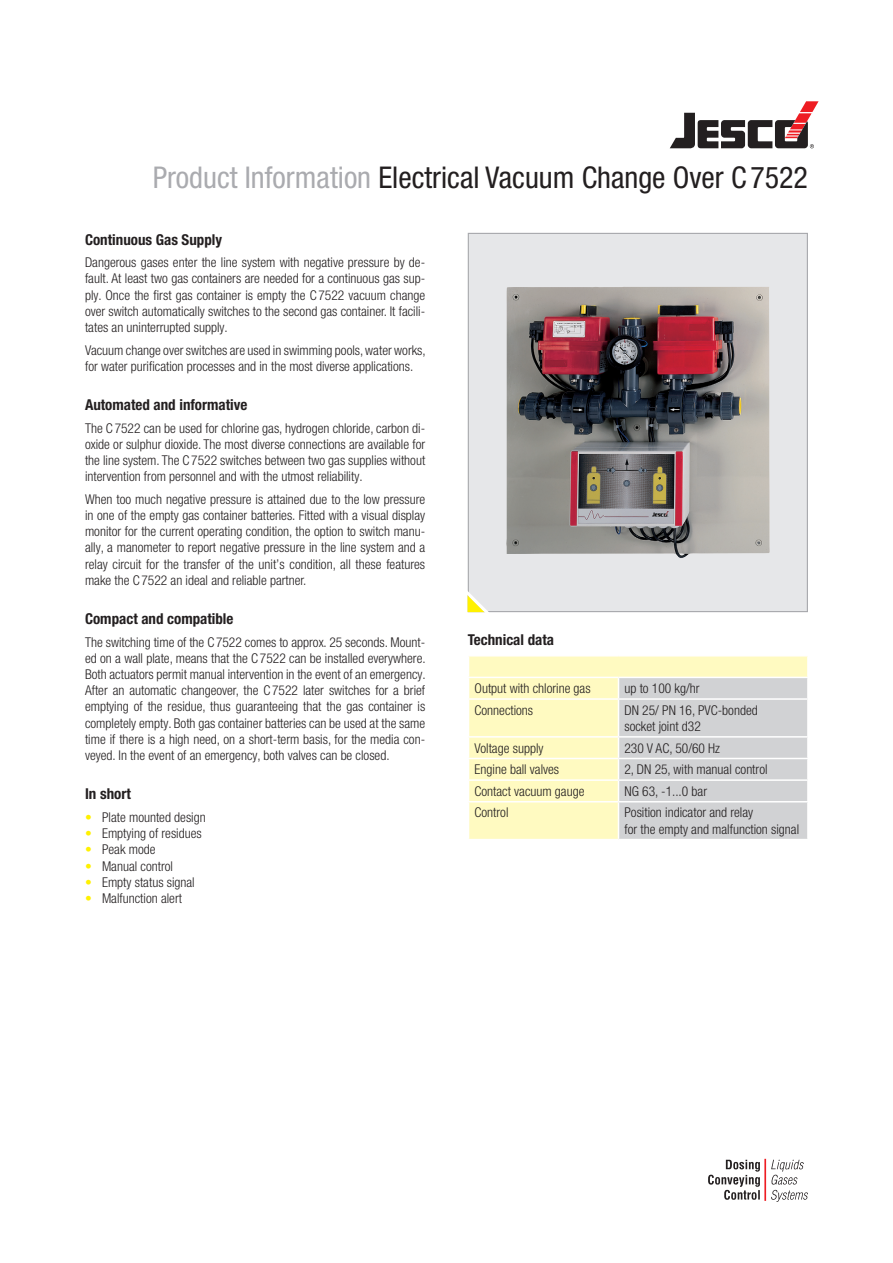
<style>
.page{position:relative;width:893px;height:1263px;background:#fff}
.page>*{position:absolute;margin:0;border:0;box-sizing:border-box;transform-origin:0 0}
.t1{font:condensed 30px "Helvetica Neue LT Pro";color:#231f20}
.t2{font:700 condensed 15px "Helvetica Neue LT Pro";color:#231f20}
.t3{font:300 condensed 13.5px/16.2px "Helvetica Neue LT Pro";color:#231f20;text-align:justify}
.s1{color:#aaabaf}
.s2{color:#fff101}
</style>
<div class="page">
<svg style="left:670px;top:101px;width:149px;height:47px"></svg>
<div style="left:469px;top:656px;width:338px;height:183px;background:#fffac1"></div>
<hr style="left:468px;top:677px;width:150px;height:1px;background:#fff">
<hr style="left:468px;top:698px;width:150px;height:2px;background:#fff">
<hr style="left:468px;top:736px;width:150px;height:2px;background:#fff">
<hr style="left:468px;top:758px;width:150px;height:1px;background:#fff">
<hr style="left:468px;top:779px;width:150px;height:2px;background:#fff">
<svg style="left:618px;top:677px;width:190px;height:162px;background:#d3d4d6"></svg>
<hr style="left:807px;top:781px;width:2px;height:20px;background:#fff">
<hr style="left:468px;top:801px;width:150px;height:1px;background:#fff">
<hr style="left:618px;top:801px;width:191px;height:1px;background:#fff">
<hr style="left:618px;top:802px;width:1px;height:37px;background:#fff">
<hr style="left:807px;top:802px;width:2px;height:37px;background:#fff">
<div style="left:468px;top:233px;width:339px;height:379px;background:#e6e7e9"></div>
<img style="left:506px;top:287px;width:264px;height:271px">
<div style="left:468px;top:233px;width:340px;height:379px;border:1px solid #a8a9ad"></div>
<svg style="left:467px;top:576px;width:33px;height:37px"></svg>
<hr style="left:764px;top:1159px;width:2px;height:42px;background:#ee1d23">
<svg style="left:708px;top:1160px;width:100px;height:42px"></svg>
<h1 class="t1" style="left:153px;top:160px;width:657px"><span class="s1">Product Information</span> Electrical Vacuum Change Over C 7522</h1>
<p class="t2" style="left:85px;top:231px;width:139px">Continuous Gas Supply</p>
<p class="t3" style="left:85px;top:254px;width:342px">Dangerous gases enter the line system with negative pressure by de&shy;fault. At least two gas containers are needed for a continuous gas sup&shy;ply. Once the first gas container is empty the C7522 vacuum change over switch automatically switches to the second gas container. It facili&shy;tates an uninterrupted supply.</p>
<p class="t3" style="left:85px;top:342px;width:342px">Vacuum change over switches are used in swimming pools, water works, for water purification processes and in the most diverse applications.</p>
<p class="t2" style="left:85px;top:396px;width:164px">Automated and informative</p>
<p class="t3" style="left:85px;top:420px;width:342px">The C7522 can be used for chlorine gas, hydrogen chloride, carbon di&shy;oxide or sulphur dioxide. The most diverse connections are available for the line system. The C7522 switches between two gas supplies without intervention from personnel and with the utmost reliability.</p>
<p class="t3" style="left:85px;top:491px;width:342px">When too much negative pressure is attained due to the low pressure in one of the empty gas container batteries. Fitted with a visual display monitor for the current operating condition, the option to switch manu&shy;ally, a manometer to report negative pressure in the line system and a relay circuit for the transfer of the unit’s condition, all these features make the C7522 an ideal and reliable partner.</p>
<p class="t2" style="left:85px;top:610px;width:150px">Compact and compatible</p>
<p class="t3" style="left:85px;top:634px;width:342px">The switching time of the C7522 comes to approx. 25 seconds. Mount&shy;ed on a wall plate, means that the C7522 can be installed everywhere.<br>Both actuators permit manual intervention in the event of an emergency.<br>After an automatic changeover, the C7522 later switches for a brief emptying of the residue, thus guaranteeing that the gas container is completely empty. Both gas container batteries can be used at the same time if there is a high need, on a short-term basis, for the media con&shy;veyed. In the event of an emergency, both valves can be closed.</p>
<p class="t2" style="left:85px;top:785px;width:47px">In short</p>
<p class="t3" style="left:85px;top:809px;width:122px"><span class="s2">•</span> Plate mounted design</p>
<p class="t3" style="left:85px;top:825px;width:118px"><span class="s2">•</span> Emptying of residues</p>
<p class="t3" style="left:85px;top:841px;width:72px"><span class="s2">•</span> Peak mode</p>
<p class="t3" style="left:85px;top:857px;width:89px"><span class="s2">•</span> Manual control</p>
<p class="t3" style="left:85px;top:874px;width:111px"><span class="s2">•</span> Empty status signal</p>
<p class="t3" style="left:85px;top:890px;width:98px"><span class="s2">•</span> Malfunction alert</p>
<p class="t2" style="left:468px;top:631px;width:88px">Technical data</p>
<p class="t3" style="left:474px;top:680px;width:118px">Output with chlorine gas</p>
<p class="t3" style="left:624px;top:680px;width:77px">up to 100 kg/hr</p>
<p class="t3" style="left:474px;top:702px;width:60px">Connections</p>
<p class="t3" style="left:624px;top:702px;width:135px">DN 25/ PN 16, PVC-bonded socket joint d32</p>
<p class="t3" style="left:474px;top:739px;width:71px">Voltage supply</p>
<p class="t3" style="left:624px;top:739px;width:97px">230 V AC, 50/60 Hz</p>
<p class="t3" style="left:474px;top:761px;width:86px">Engine ball valves</p>
<p class="t3" style="left:624px;top:761px;width:145px">2, DN 25, with manual control</p>
<p class="t3" style="left:474px;top:783px;width:111px">Contact vacuum gauge</p>
<p class="t3" style="left:624px;top:783px;width:84px">NG 63, -1...0 bar</p>
<p class="t3" style="left:474px;top:804px;width:35px">Control</p>
<p class="t3" style="left:624px;top:804px;width:176px">Position indicator and relay<br>for the empty and malfunction signal</p>
</div>
